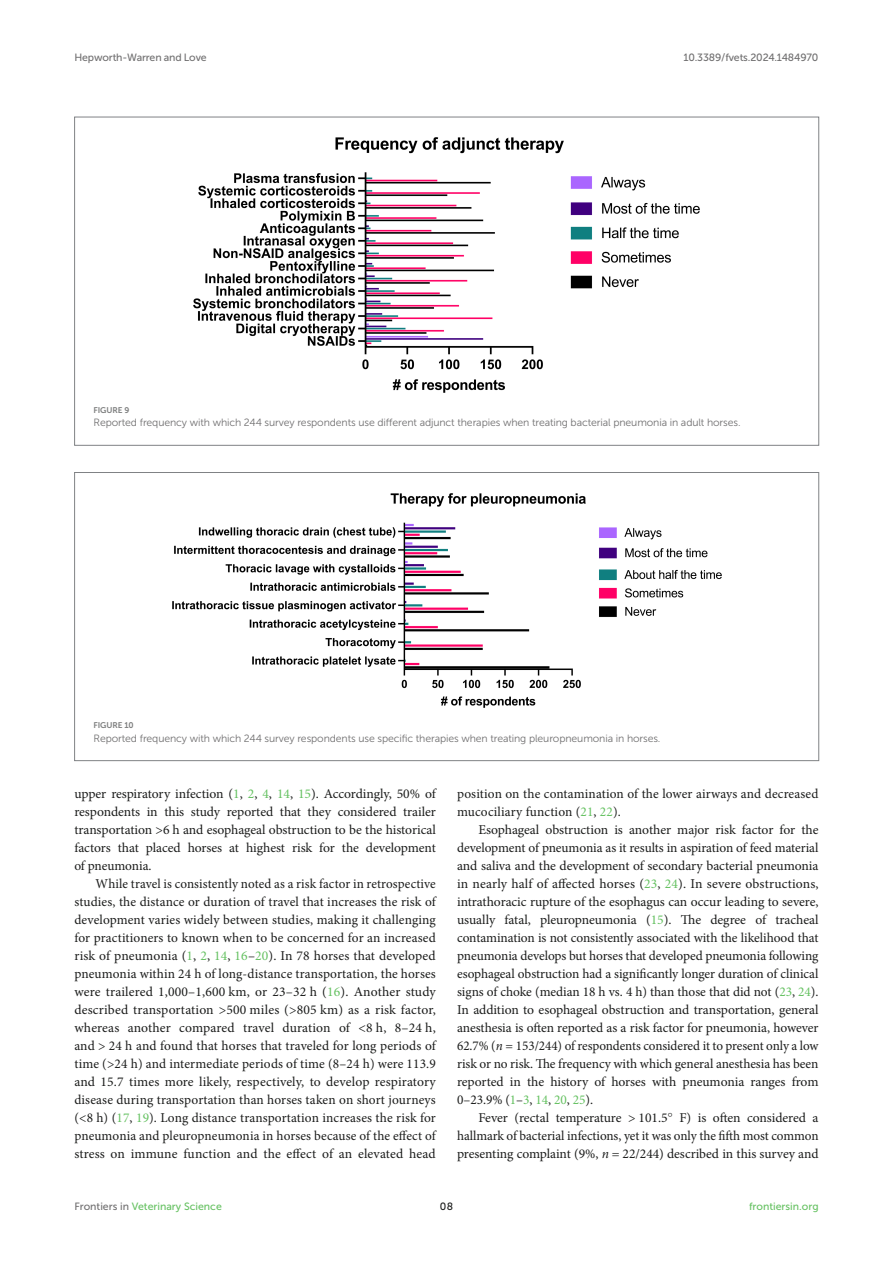
<style>
.page{position:relative;width:893px;height:1263px;background:#fff}
.page>*{position:absolute;margin:0;border:0;box-sizing:border-box;transform-origin:0 0}
.TEXT{font:13.5px/18px "Minion Pro";color:#1b1c1b;text-align:justify}
.FIG_LEG{font:10.5px "Museo Sans 300";letter-spacing:-.01em;color:#706f70}
.t1{font:10.5px "Museo Sans 500";letter-spacing:-.015em;color:#706f70}
.t2{font:10.5px "Museo Sans 500";color:#65c161}
.t3{font:10.5px "Museo Sans 500";color:#1b1c1b}
.FIG_HD{font:8.25px "Museo Sans 700";letter-spacing:-.01em;color:#7e7f7f}
.s1{color:#65c161}
.s2{font-style:italic}
.s3{font-family:"STIX"}
.s4{color:#706f70}
</style>
<div class="page">
<img style="left:193px;top:137px;width:507px;height:256px">
<img style="left:172px;top:493px;width:550px;height:215px">
<p class="t1" style="left:74px;top:51px;width:134px">Hepworth-Warren and Love</p>
<p class="t1" style="left:683px;top:51px;width:137px">10.3389/fvets.2024.1484970</p>
<p class="FIG_HD" style="left:94px;top:405px;width:37px">FIGURE 9</p>
<p class="FIG_LEG" style="left:94px;top:417px;width:649px">Reported frequency with which 244 survey respondents use different adjunct therapies when treating bacterial pneumonia in adult horses.</p>
<p class="FIG_HD" style="left:94px;top:721px;width:42px">FIGURE 10</p>
<p class="FIG_LEG" style="left:94px;top:732px;width:568px">Reported frequency with which 244 survey respondents use specific therapies when treating pleuropneumonia in horses.</p>
<p class="TEXT" style="left:74px;top:785px;width:363px">upper respiratory infection (<span class="s1">1</span>, <span class="s1">2</span>, <span class="s1">4</span>, <span class="s1">14</span>, <span class="s1">15</span>). Accordingly, 50% of respondents in this study reported that they considered trailer transportation &gt;6 h and esophageal obstruction to be the historical factors that placed horses at highest risk for the development of pneumonia.</p>
<p class="TEXT" style="left:74px;top:875px;width:363px;text-indent:21px">While travel is consistently noted as a risk factor in retrospective studies, the distance or duration of travel that increases the risk of development varies widely between studies, making it challenging for practitioners to known when to be concerned for an increased risk of pneumonia (<span class="s1">1</span>, <span class="s1">2</span>, <span class="s1">14</span>, <span class="s1">16</span>–<span class="s1">20</span>). In 78 horses that developed pneumonia within 24 h of long-distance transportation, the horses were trailered 1,000–1,600 km, or 23–32 h (<span class="s1">16</span>). Another study described transportation &gt;500 miles (&gt;805 km) as a risk factor, whereas another compared travel duration of &lt;8 h, 8–24 h, and &gt; 24 h and found that horses that traveled for long periods of time (&gt;24 h) and intermediate periods of time (8–24 h) were 113.9 and 15.7 times more likely, respectively, to develop respiratory disease during transportation than horses taken on short journeys (&lt;8 h) (<span class="s1">17</span>, <span class="s1">19</span>). Long distance transportation increases the risk for pneumonia and pleuropneumonia in horses because of the effect of stress on immune function and the effect of an elevated head</p>
<p class="TEXT" style="left:457px;top:785px;width:363px">position on the contamination of the lower airways and decreased mucociliary function (<span class="s1">21</span>, <span class="s1">22</span>).</p>
<p class="TEXT" style="left:457px;top:821px;width:363px;text-indent:21px">Esophageal obstruction is another major risk factor for the development of pneumonia as it results in aspiration of feed material and saliva and the development of secondary bacterial pneumonia in nearly half of affected horses (<span class="s1">23</span>, <span class="s1">24</span>). In severe obstructions, intrathoracic rupture of the esophagus can occur leading to severe, usually fatal, pleuropneumonia (<span class="s1">15</span>). The degree of tracheal contamination is not consistently associated with the likelihood that pneumonia develops but horses that developed pneumonia following esophageal obstruction had a significantly longer duration of clinical signs of choke (median 18 h vs. 4 h) than those that did not (<span class="s1">23</span>, <span class="s1">24</span>).<br>In addition to esophageal obstruction and transportation, general anesthesia is often reported as a risk factor for pneumonia, however 62.7% (<span class="s2">n</span> = 153/244) of respondents considered it to present only a low risk or no risk. The frequency with which general anesthesia has been reported in the history of horses with pneumonia ranges from 0–23.9% (<span class="s1">1</span>–<span class="s1">3</span>, <span class="s1">14</span>, <span class="s1">20</span>, <span class="s1">25</span>).</p>
<p class="TEXT" style="left:457px;top:1109px;width:363px;text-indent:21px">Fever (rectal temperature &gt; 101.5<span class="s3">°</span> F) is often considered a hallmark of bacterial infections, yet it was only the fifth most common presenting complaint (9%, <span class="s2">n</span> = 22/244) described in this survey and</p>
<p class="t2" style="left:74px;top:1200px;width:149px"><span class="s4">Frontiers in</span> Veterinary Science</p>
<p class="t3" style="left:440px;top:1200px;width:15px">08</p>
<p class="t2" style="left:749px;top:1200px;width:71px">frontiersin.org</p>
</div>
